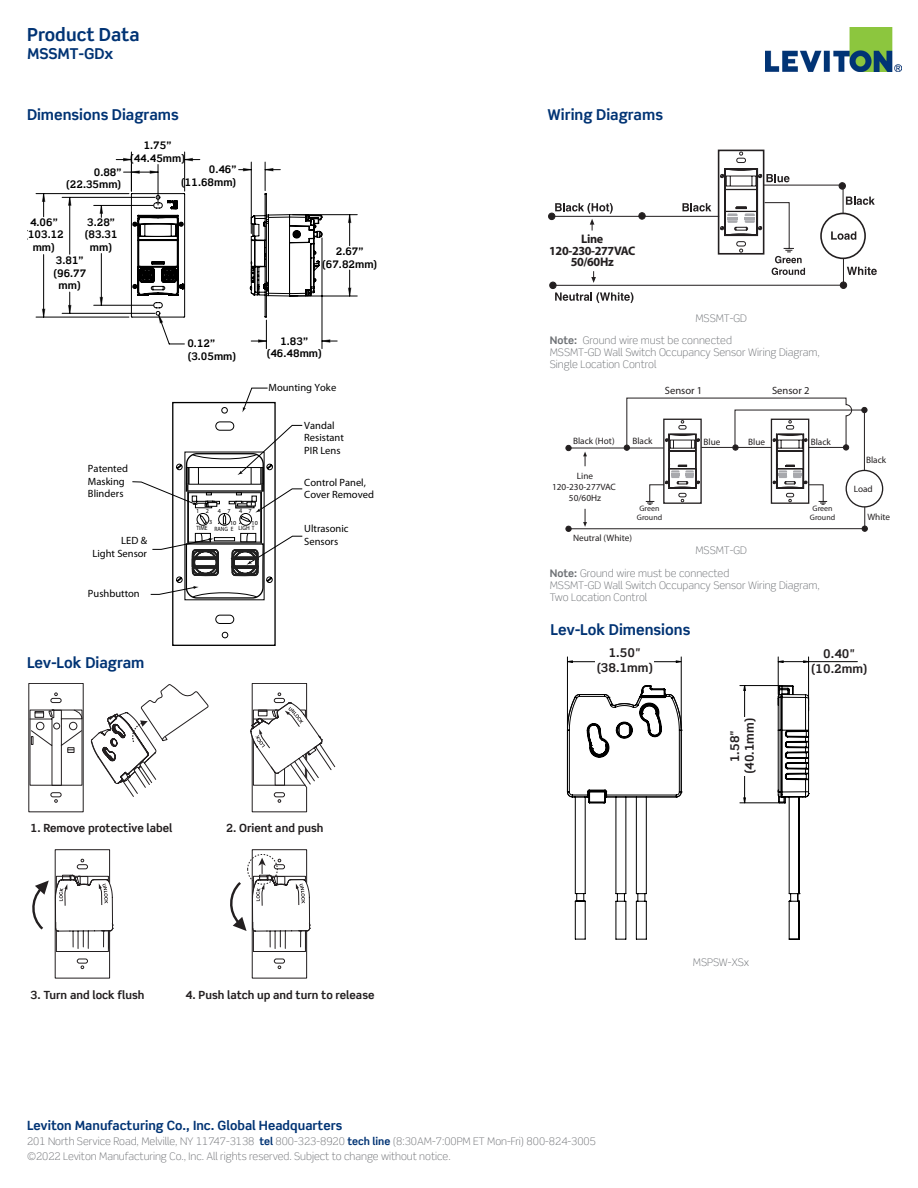
<style>
.page{position:relative;width:918px;height:1188px;background:#fff}
.page>*{position:absolute;margin:0;border:0;box-sizing:border-box;transform-origin:0 0}
.t1{font:700 18px "Scene Std";color:#013374}
.Captions{font:700 15px "Scene Std";color:#013374}
.t2{font:700 12.75px "Scene Std";color:#013374}
.t3{font:700 12.45px/11.9px "Myriad Pro";letter-spacing:-.03em;color:#231f20;text-align:center}
.t4{font:700 12.15px/14.5px "Scene Std";color:#231f20;text-align:center}
.t5{font:700 11.25px "Scene";color:#231f20}
.Captions-2{font:300 10.5px/12px "Scene Std";color:#6f7276}
.t6{font:300 10.5px "Scene Std";color:#707276}
.t7{font:700 10.5px/12.6px "Scene Std";color:#000;text-align:center}
.t8{font:10.5px/12.6px "Myriad Pro";color:#000}
.t9{font:700 10.5px "Helvetica";color:#231f20}
.t10{font:700 9.3px/11.1px "Helvetica";color:#231f20;text-align:center}
.t11{font:700 7.95px/9.4px "Helvetica";color:#231f20;text-align:center}
.t12{font:6.15px "Myriad Pro";color:#000;scale:.9 1}
.t13{font:6.15px "Myriad Pro";color:#000}
.s1{font-family:"Scene Alt"}
.s2{font-weight:700}
.s3{font-weight:700;color:#013374}
</style>
<div class="page">
<img style="left:765px;top:27px;width:136px;height:44px">
<hr style="left:27px;top:514px;width:353px;height:1px;background:#c0c0c0">
<hr style="left:27px;top:130px;width:1px;height:239px;background:#c0c0c0">
<hr style="left:27px;top:130px;width:353px;height:1px;background:#c0c0c0">
<hr style="left:654px;top:130px;width:1px;height:239px;background:#c0c0c0">
<svg style="left:42px;top:158px;width:309px;height:184px"></svg>
<svg style="left:124px;top:165px;width:61px;height:153px"></svg>
<svg style="left:250px;top:193px;width:73px;height:125px"></svg>
<hr style="left:149px;top:296px;width:18px;height:3px;background:#fff">
<svg style="left:132px;top:388px;width:171px;height:250px"></svg>
<svg style="left:555px;top:292px;width:78px;height:11px"></svg>
<div style="left:549px;top:213px;width:6px;height:7px;background:#231f20;border-radius:50%"></div>
<div style="left:548px;top:213px;width:7px;height:7px;border:1px solid #231f20;border-radius:50%"></div>
<div style="left:550px;top:282px;width:6px;height:7px;background:#231f20;border-radius:50%"></div>
<div style="left:549px;top:282px;width:7px;height:7px;border:1px solid #231f20;border-radius:50%"></div>
<div style="left:840px;top:282px;width:7px;height:6px;background:#231f20;border-radius:50%"></div>
<div style="left:840px;top:282px;width:7px;height:7px;border:1px solid #231f20;border-radius:50%"></div>
<svg style="left:552px;top:151px;width:325px;height:135px"></svg>
<div style="left:846px;top:470px;width:37px;height:38px;border:1px solid #231f20;border-radius:50%"></div>
<svg style="left:566px;top:397px;width:302px;height:135px"></svg>
<svg style="left:32px;top:881px;width:17px;height:49px"></svg>
<svg style="left:55px;top:849px;width:58px;height:130px"></svg>
<svg style="left:230px;top:849px;width:80px;height:130px"></svg>
<svg style="left:30px;top:683px;width:305px;height:129px"></svg>
<hr style="left:567px;top:657px;width:1px;height:71px;background:#000">
<hr style="left:681px;top:657px;width:1px;height:71px;background:#000">
<hr style="left:740px;top:685px;width:40px;height:1px;background:#000">
<hr style="left:740px;top:803px;width:43px;height:1px;background:#000">
<hr style="left:778px;top:657px;width:1px;height:38px;background:#000">
<hr style="left:808px;top:657px;width:1px;height:48px;background:#000">
<hr style="left:809px;top:661px;width:48px;height:1px;background:#000">
<svg style="left:567px;top:660px;width:115px;height:3px"></svg>
<svg style="left:743px;top:685px;width:3px;height:118px"></svg>
<svg style="left:778px;top:660px;width:31px;height:3px"></svg>
<svg style="left:567px;top:685px;width:115px;height:255px"></svg>
<svg style="left:778px;top:685px;width:31px;height:255px"></svg>
<hr style="left:571px;top:661px;width:105px;height:1px;background:#000">
<div style="left:595px;top:657px;width:59px;height:10px;background:#fff"></div>
<div style="left:739px;top:717px;width:10px;height:59px;background:#fff"></div>
<p class="t1" style="left:27px;top:23px;width:114px">Product Data</p>
<p class="Captions" style="left:27px;top:44px;width:88px">MSSMT-GDx</p>
<p class="Captions" style="left:27px;top:105px;width:153px">Dimensions Diagrams</p>
<p class="t7" style="left:66px;top:165px;width:57px;text-align:right">0.88” (22.35mm)</p>
<p class="t7" style="left:130px;top:139px;width:57px">1.75” (44.45mm)</p>
<p class="t7" style="left:181px;top:163px;width:57px;text-align:right">0.46” (11.68mm)</p>
<p class="t7" style="left:85px;top:216px;width:35px">3.28” (83.31 mm)</p>
<p class="t7" style="left:24px;top:216px;width:41px">4.06” (103.12 mm)</p>
<p class="t7" style="left:53px;top:254px;width:35px">3.81” (96.77 mm)</p>
<p class="t7" style="left:322px;top:245px;width:57px">2.67” (67.82mm)</p>
<p class="t8" style="left:88px;top:462px;width:41px">Patented<br>Masking<br>Blinders</p>
<p class="t8" style="left:92px;top:534px;width:56px;text-align:right">LED &amp;<br>Light Sensor</p>
<p class="t8" style="left:88px;top:587px;width:53px">Pushbutton</p>
<p class="t7" style="left:187px;top:337px;width:51px;text-align:left">0.12” (3.05mm)</p>
<p class="t7" style="left:266px;top:334px;width:57px">1.83” (46.48mm)</p>
<p class="t8" style="left:269px;top:381px;width:69px">Mounting Yoke</p>
<p class="t8" style="left:304px;top:419px;width:41px">Vandal<br>Resistant<br>PIR Lens</p>
<p class="t13" style="left:196px;top:508px;width:14px">1 2</p>
<p class="t13" style="left:218px;top:508px;width:14px">4 7</p>
<p class="t13" style="left:239px;top:508px;width:14px">4 7</p>
<p class="t13" style="left:209px;top:518px;width:5px">3</p>
<p class="t13" style="left:230px;top:519px;width:8px">10</p>
<p class="t13" style="left:252px;top:519px;width:8px">10</p>
<p class="t12" style="left:196px;top:525px;width:66px">TIME RANG E LIGH T</p>
<p class="t8" style="left:304px;top:477px;width:71px;line-height:11.4px">Control Panel,<br>Cover Removed</p>
<p class="t8" style="left:304px;top:522px;width:46px">Ultrasonic<br>Sensors</p>
<p class="Captions" style="left:27px;top:653px;width:119px">Lev-Lok Diagram</p>
<p class="t5" style="left:30px;top:820px;width:144px"><span class="s1">1.</span> Remove protective label</p>
<p class="t5" style="left:226px;top:820px;width:99px"><span class="s1">2.</span> Orient and push</p>
<p class="t5" style="left:30px;top:988px;width:116px"><span class="s1">3.</span> Turn and lock flush</p>
<p class="t5" style="left:185px;top:988px;width:191px"><span class="s1">4.</span> Push latch up and turn to release</p>
<p class="Captions" style="left:548px;top:105px;width:117px">Wiring Diagrams</p>
<p class="t3" style="left:549px;top:232px;width:88px">Line<br>120-230-277VAC<br>50/60Hz</p>
<p class="Captions-2" style="left:695px;top:312px;width:53px">MSSMT-GD</p>
<p class="Captions-2" style="left:550px;top:334px;width:184px"><span class="s2">Note:</span> Ground wire must be connected</p>
<p class="Captions-2" style="left:550px;top:346px;width:272px">MSSMT-GD Wall Switch Occupancy Sensor Wiring Diagram,<br>Single Location Control</p>
<p class="t10" style="left:573px;top:435px;width:43px">Black (Hot)</p>
<p class="t10" style="left:552px;top:470px;width:65px">Line<br>120-230-277VAC<br>50/60Hz</p>
<p class="t9" style="left:665px;top:384px;width:39px">Sensor 1</p>
<p class="t9" style="left:772px;top:384px;width:39px">Sensor 2</p>
<p class="t10" style="left:632px;top:435px;width:22px">Black</p>
<p class="t10" style="left:811px;top:436px;width:22px">Black</p>
<p class="t10" style="left:704px;top:436px;width:18px">Blue</p>
<p class="t10" style="left:748px;top:436px;width:18px">Blue</p>
<p class="t11" style="left:637px;top:503px;width:27px">Green<br>Ground</p>
<p class="t11" style="left:810px;top:503px;width:27px">Green<br>Ground</p>
<p class="t10" style="left:573px;top:532px;width:60px">Neutral (White)</p>
<p class="Captions-2" style="left:695px;top:544px;width:53px">MSSMT-GD</p>
<p class="Captions-2" style="left:550px;top:567px;width:181px"><span class="s2">Note:</span> Ground wire must be connected</p>
<p class="Captions-2" style="left:550px;top:579px;width:272px">MSSMT-GD Wall Switch Occupancy Sensor Wiring Diagram,<br>Two Location Control</p>
<p class="t10" style="left:866px;top:455px;width:22px">Black</p>
<p class="t10" style="left:854px;top:483px;width:20px">Load</p>
<p class="t10" style="left:867px;top:512px;width:24px">White</p>
<p class="Captions" style="left:551px;top:620px;width:141px">Lev-Lok Dimensions</p>
<p class="t4" style="left:596px;top:645px;width:58px">1.50" (38.1mm)</p>
<p class="t4" style="left:727px;top:774px;width:58px;rotate:-90deg">1.58" (40.1mm)</p>
<p class="t4" style="left:811px;top:646px;width:58px">0.40" (10.2mm)</p>
<p class="Captions-2" style="left:693px;top:957px;width:58px">MSPSW-XSx</p>
<p class="t2" style="left:27px;top:1118px;width:317px">Leviton Manufacturing Co., Inc. Global Headquarters</p>
<p class="t6" style="left:27px;top:1135px;width:571px">201 North Service Road, Melville, NY 11747-3138 <span class="s3">tel</span> 800-323-8920 <span class="s3">tech line</span> (8:30AM-7:00PM ET Mon-Fri) 800-824-3005</p>
<p class="t6" style="left:27px;top:1150px;width:425px">©2022 Leviton Manufacturing Co., Inc. All rights reserved. Subject to change without notice.</p>
</div>
